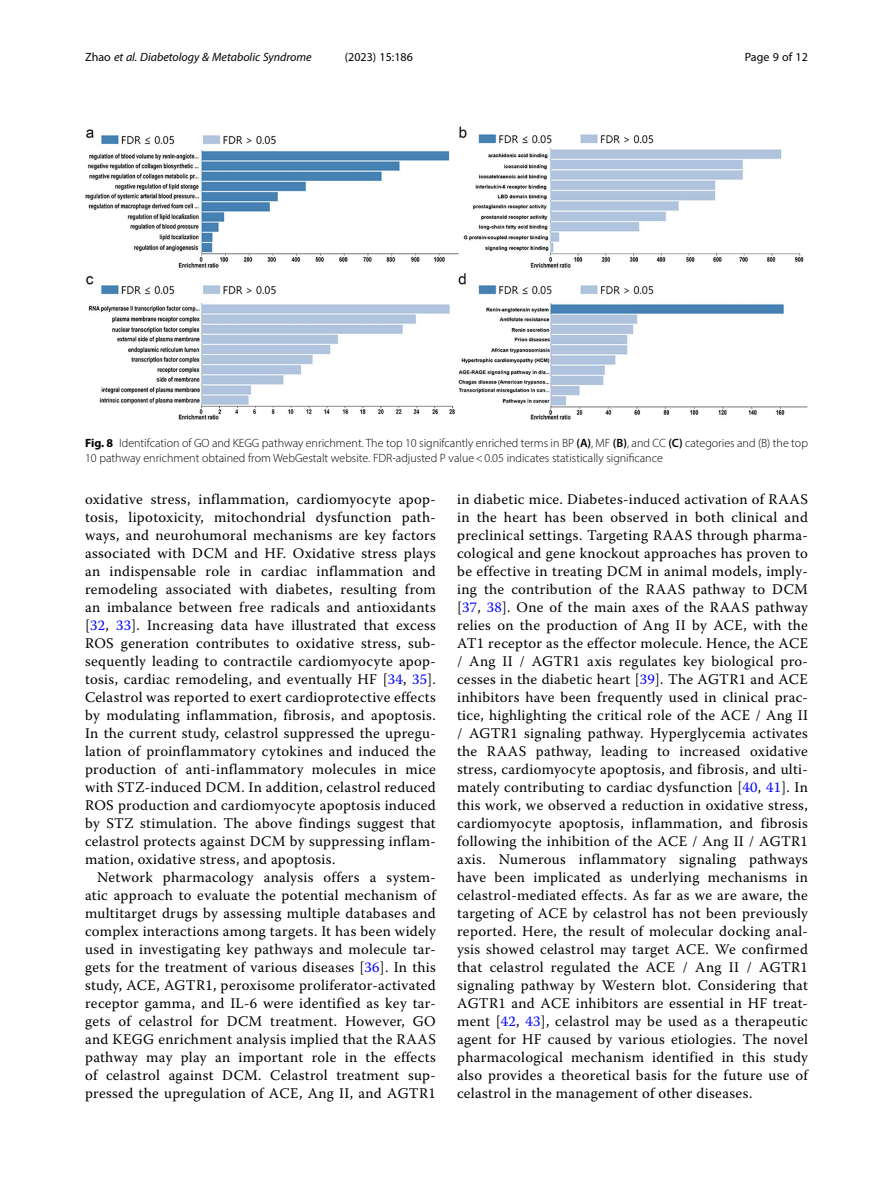
<style>
.page{position:relative;width:893px;height:1191px;background:#fff}
.page>*{position:absolute;margin:0;border:0;box-sizing:border-box;transform-origin:0 0}
.Body_Text_Indent{font:14.7px/18px "Warnock Pro";letter-spacing:.02em;color:#000;text-align:justify}
.Figure_Caption{font:300 12px/15px "Myriad Pro";color:#000}
.t1{font:italic 12px "Myriad Pro";color:#000}
.t2{font:12px "Myriad Pro";color:#000}
.s1{font-style:normal}
.s2{font-weight:700}
.s3{font-weight:600}
.s4{color:#00f}
</style>
<div class="page">
<img style="left:85px;top:126px;width:723px;height:294px">
<p class="t1" style="left:85px;top:50px;width:228px"><span class="s1">Zhao</span> et al. Diabetology &amp; Metabolic Syndrome</p>
<p class="t2" style="left:345px;top:50px;width:70px">(2023) 15:186</p>
<p class="t2" style="left:745px;top:50px;width:65px">Page 9 of 12</p>
<p class="Figure_Caption" style="left:85px;top:435px;width:724px"><span class="s2">Fig. 8</span> Identifcation of GO and KEGG pathway enrichment. The top 10 signifcantly enriched terms in BP <span class="s3">(A)</span>, MF <span class="s3">(B)</span>, and CC <span class="s3">(C)</span> categories and (B) the top<br>10 pathway enrichment obtained from WebGestalt website. FDR-adjusted P value&lt;0.05 indicates statistically significance</p>
<p class="Body_Text_Indent" style="left:85px;top:490px;width:352px">oxidative stress, inflammation, cardiomyocyte apop&shy;tosis, lipotoxicity, mitochondrial dysfunction path&shy;ways, and neurohumoral mechanisms are key factors associated with DCM and HF. Oxidative stress plays an indispensable role in cardiac inflammation and remodeling associated with diabetes, resulting from an imbalance between free radicals and antioxidants [<span class="s4">32</span>, <span class="s4">33</span>]. Increasing data have illustrated that excess ROS generation contributes to oxidative stress, sub&shy;sequently leading to contractile cardiomyocyte apop&shy;tosis, cardiac remodeling, and eventually HF [<span class="s4">34</span>, <span class="s4">35</span>].<br>Celastrol was reported to exert cardioprotective effects by modulating inflammation, fibrosis, and apoptosis.<br>In the current study, celastrol suppressed the upregu&shy;lation of proinflammatory cytokines and induced the production of anti-inflammatory molecules in mice with STZ-induced DCM. In addition, celastrol reduced ROS production and cardiomyocyte apoptosis induced by STZ stimulation. The above findings suggest that celastrol protects against DCM by suppressing inflam&shy;mation, oxidative stress, and apoptosis.</p>
<p class="Body_Text_Indent" style="left:85px;top:868px;width:352px;text-indent:12px">Network pharmacology analysis offers a system&shy;atic approach to evaluate the potential mechanism of multitarget drugs by assessing multiple databases and complex interactions among targets. It has been widely used in investigating key pathways and molecule tar&shy;gets for the treatment of various diseases [<span class="s4">36</span>]. In this study, ACE, AGTR1, peroxisome proliferator-activated receptor gamma, and IL-6 were identified as key tar&shy;gets of celastrol for DCM treatment. However, GO and KEGG enrichment analysis implied that the RAAS pathway may play an important role in the effects of celastrol against DCM. Celastrol treatment sup&shy;pressed the upregulation of ACE, Ang II, and AGTR1</p>
<p class="Body_Text_Indent" style="left:457px;top:490px;width:352px">in diabetic mice. Diabetes-induced activation of RAAS in the heart has been observed in both clinical and preclinical settings. Targeting RAAS through pharma&shy;cological and gene knockout approaches has proven to be effective in treating DCM in animal models, imply&shy;ing the contribution of the RAAS pathway to DCM [<span class="s4">37</span>, <span class="s4">38</span>]. One of the main axes of the RAAS pathway relies on the production of Ang II by ACE, with the AT1 receptor as the effector molecule. Hence, the ACE / Ang II / AGTR1 axis regulates key biological pro&shy;cesses in the diabetic heart [<span class="s4">39</span>]. The AGTR1 and ACE inhibitors have been frequently used in clinical prac&shy;tice, highlighting the critical role of the ACE / Ang II / AGTR1 signaling pathway. Hyperglycemia activates the RAAS pathway, leading to increased oxidative stress, cardiomyocyte apoptosis, and fibrosis, and ulti&shy;mately contributing to cardiac dysfunction [<span class="s4">40</span>, <span class="s4">41</span>]. In this work, we observed a reduction in oxidative stress, cardiomyocyte apoptosis, inflammation, and fibrosis following the inhibition of the ACE / Ang II / AGTR1 axis. Numerous inflammatory signaling pathways have been implicated as underlying mechanisms in celastrol-mediated effects. As far as we are aware, the targeting of ACE by celastrol has not been previously reported. Here, the result of molecular docking anal&shy;ysis showed celastrol may target ACE. We confirmed that celastrol regulated the ACE / Ang II / AGTR1 signaling pathway by Western blot. Considering that AGTR1 and ACE inhibitors are essential in HF treat&shy;ment [<span class="s4">42</span>, <span class="s4">43</span>], celastrol may be used as a therapeutic agent for HF caused by various etiologies. The novel pharmacological mechanism identified in this study also provides a theoretical basis for the future use of celastrol in the management of other diseases.</p>
</div>
